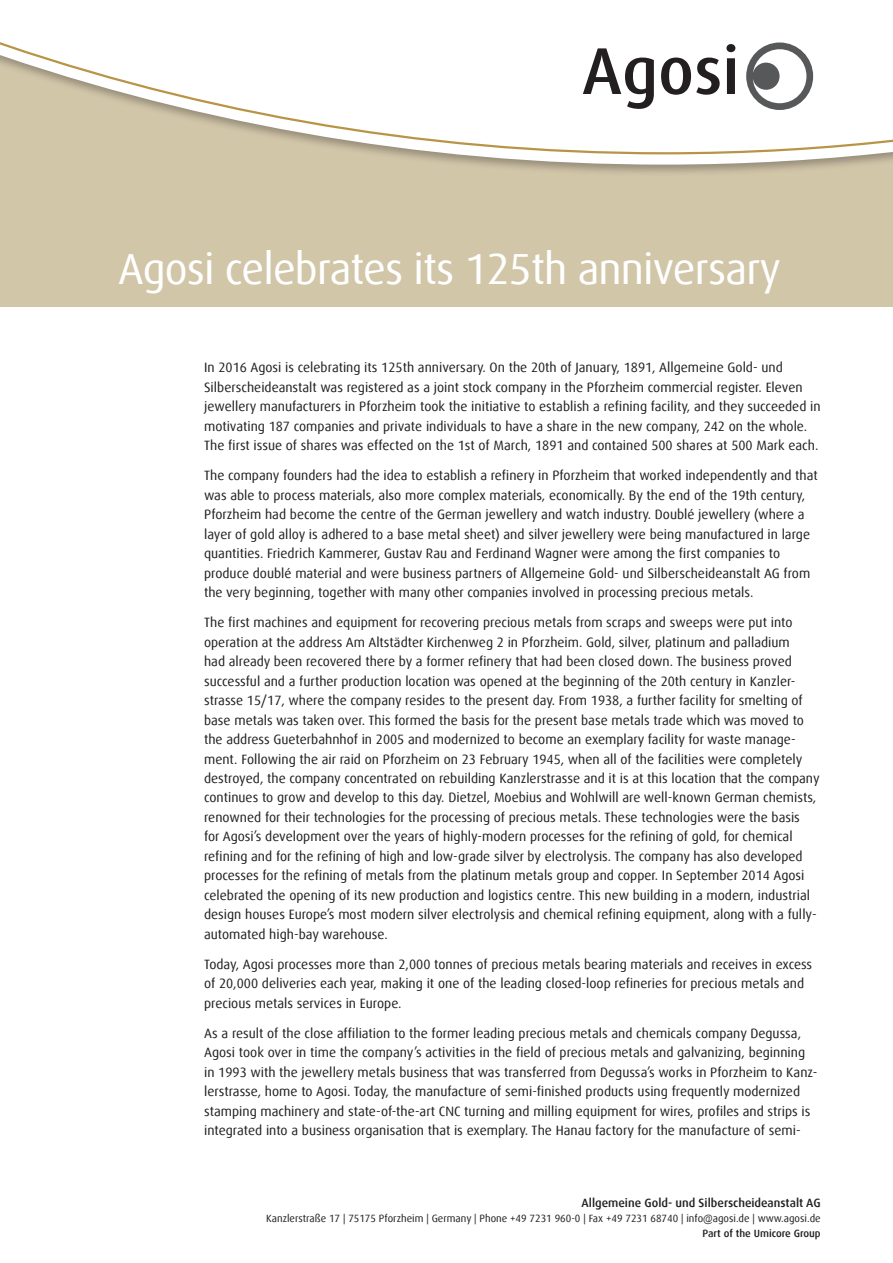
<style>
.page{position:relative;width:893px;height:1263px;background:#fff}
.page>*{position:absolute;margin:0;border:0;box-sizing:border-box;transform-origin:0 0}
.t1{font:43.5px "Dax Offc Pro";letter-spacing:-.02em;color:#fff}
.t2{font:13.5px/19.5px "Dax Offc Pro";color:#231f20}
.t3{font:500 12px "Dax Offc Pro";color:#231f20}
.t4{font:10.5px "Dax Offc Pro";color:#231f20}
.t5{font:500 10.5px "Dax Offc Pro";color:#231f20}
</style>
<div class="page">
<div style="left:0;top:0;width:893px;height:306px;background:#d2c6a9"></div>
<div style="left:0;top:0;width:893px;height:177px;background:#231f20;opacity:.35"></div>
<svg style="left:0;top:156px;width:893px;height:9px"></svg>
<svg style="left:0;top:0;width:893px;height:156px"></svg>
<svg style="left:583px;top:48px;width:71px;height:61px"></svg>
<svg style="left:661px;top:58px;width:59px;height:37px"></svg>
<svg style="left:726px;top:44px;width:9px;height:50px"></svg>
<svg style="left:746px;top:43px;width:67px;height:67px"></svg>
<h1 class="t1" style="left:118px;top:241px;width:664px">Agosi celebrates its 125th anniversary</h1>
<p class="t2" style="left:204px;top:358px;width:618px">In 2016 Agosi is celebrating its 125th anniversary. On the 20th of January, 1891, Allgemeine Gold- und Silberscheideanstalt was registered as a joint stock company in the Pforzheim commercial register. Eleven jewellery manufacturers in Pforzheim took the initiative to establish a refining facility, and they succeeded in motivating 187 companies and private individuals to have a share in the new company, 242 on the whole.<br>The first issue of shares was effected on the 1st of March, 1891 and contained 500 shares at 500 Mark each.</p>
<p class="t2" style="left:204px;top:466px;width:615px">The company founders had the idea to establish a refinery in Pforzheim that worked independently and that was able to process materials, also more complex materials, economically. By the end of the 19th century, Pforzheim had become the centre of the German jewellery and watch industry. Doublé jewellery (where a layer of gold alloy is adhered to a base metal sheet) and silver jewellery were being manufactured in large quantities. Friedrich Kammerer, Gustav Rau and Ferdinand Wagner were among the first companies to produce doublé material and were business partners of Allgemeine Gold- und Silberscheideanstalt AG from the very beginning, together with many other companies involved in processing precious metals.</p>
<p class="t2" style="left:204px;top:613px;width:617px">The first machines and equipment for recovering precious metals from scraps and sweeps were put into operation at the address Am Altstädter Kirchenweg 2 in Pforzheim. Gold, silver, platinum and palladium<br>had already been recovered there by a former refinery that had been closed down. The business proved successful and a further production location was opened at the beginning of the 20th century in Kanzler&shy;strasse 15/17, where the company resides to the present day. From 1938, a further facility for smelting of base metals was taken over. This formed the basis for the present base metals trade which was moved to the address Gueterbahnhof in 2005 and modernized to become an exemplary facility for waste manage&shy;ment. Following the air raid on Pforzheim on 23 February 1945, when all of the facilities were completely destroyed, the company concentrated on rebuilding Kanzlerstrasse and it is at this location that the company continues to grow and develop to this day. Dietzel, Moebius and Wohlwill are well-known German chemists, renowned for their technologies for the processing of precious metals. These technologies were the basis<br>for Agosi’s development over the years of highly-modern processes for the refining of gold, for chemical refining and for the refining of high and low-grade silver by electrolysis. The company has also developed processes for the refining of metals from the platinum metals group and copper. In September 2014 Agosi celebrated the opening of its new production and logistics centre. This new building in a modern, industrial design houses Europe’s most modern silver electrolysis and chemical refining equipment, along with a fully&shy;automated high-bay warehouse.</p>
<p class="t2" style="left:204px;top:954px;width:610px">Today, Agosi processes more than 2,000 tonnes of precious metals bearing materials and receives in excess of 20,000 deliveries each year, making it one of the leading closed-loop refineries for precious metals and precious metals services in Europe.</p>
<p class="t2" style="left:204px;top:1023px;width:615px">As a result of the close affiliation to the former leading precious metals and chemicals company Degussa, Agosi took over in time the company’s activities in the field of precious metals and galvanizing, beginning in 1993 with the jewellery metals business that was transferred from Degussa’s works in Pforzheim to Kanz&shy;lerstrasse, home to Agosi. Today, the manufacture of semi-finished products using frequently modernized stamping machinery and state-of-the-art CNC turning and milling equipment for wires, profiles and strips is integrated into a business organisation that is exemplary. The Hanau factory for the manufacture of semi-</p>
<p class="t3" style="left:581px;top:1194px;width:241px">Allgemeine Gold- und Silberscheideanstalt AG</p>
<p class="t4" style="left:266px;top:1211px;width:556px">Kanzlerstraße 17 | 75175 Pforzheim | Germany | Phone +49 7231 960-0 | Fax +49 7231 68740 | info@agosi.de | www.agosi.de</p>
<p class="t5" style="left:702px;top:1226px;width:120px">Part of the Umicore Group</p>
</div>
